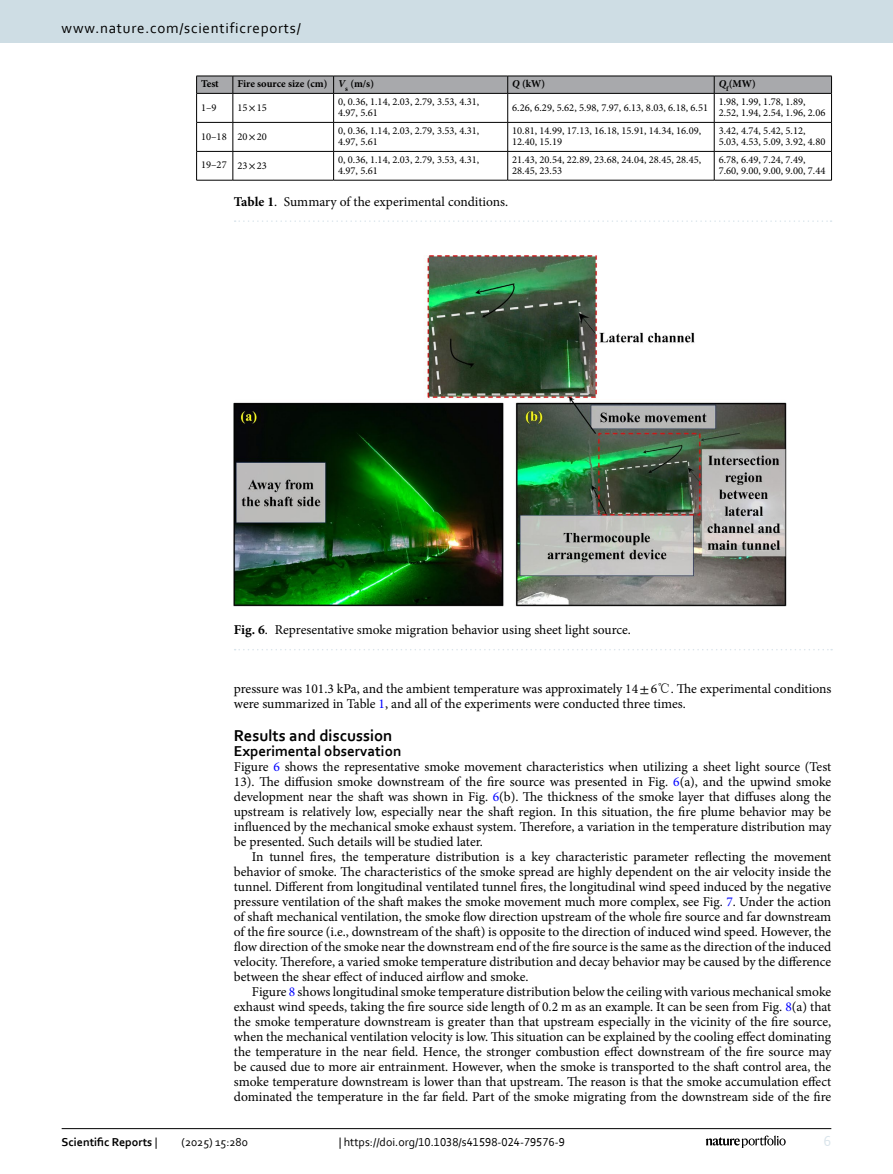
<style>
.page{position:relative;width:893px;height:1174px;background:#fff}
.page>*{position:absolute;margin:0;border:0;box-sizing:border-box;transform-origin:0 0}
.Head_1{font:700 16.5px "Corbel";color:#000}
.t1{font:15px "Corbel";letter-spacing:.05em;color:#000}
.Head_2_After_1{font:700 15px "Corbel";color:#000}
.t2{font:15px "Corbel";color:#d9e4eb}
.Body_Text_Indent{font:13.5px/15px "Minion Pro";color:#000;text-align:justify}
.Body_Text{font:13.5px/15px "Minion Pro";color:#000}
.Figure_Caption{font:13.5px "Minion Pro";color:#000}
.Table_Caption{font:13.5px "Minion Pro";color:#000}
.t3{font:12px "Corbel";color:#000}
.t4{font:700 12px "Corbel";color:#000}
.Table_Body{font:10.5px/11.2px "Minion Pro";color:#000}
.Table_Head{font:700 10.5px "Minion Pro";color:#000}
.s1{font-style:italic}
.s2{font-family:"STIX"}
.s3{font-weight:700}
.s4{font-family:"Sim Sun"}
.s5{color:#00f}
.s6{font-weight:400}
</style>
<div class="page">
<img style="left:234px;top:255px;width:552px;height:351px">
<svg style="left:235px;top:649px;width:597px;height:1px"></svg>
<hr style="left:233px;top:180px;width:101px;height:1px;background:#000">
<hr style="left:334px;top:180px;width:174px;height:1px;background:#000">
<hr style="left:508px;top:180px;width:206px;height:1px;background:#000">
<svg style="left:196px;top:76px;width:636px;height:104px"></svg>
<hr style="left:714px;top:180px;width:118px;height:1px;background:#000">
<hr style="left:196px;top:180px;width:37px;height:1px;background:#000">
<svg style="left:235px;top:220px;width:597px;height:2px"></svg>
<hr style="left:62px;top:1128px;width:769px;height:1px;background:#000">
<svg style="left:706px;top:1135px;width:80px;height:12px"></svg>
<div style="left:0;top:0;width:893px;height:43px;background:#cedde4"></div>
<p class="t1" style="left:62px;top:18px;width:241px">www.nature.com/scientificreports/</p>
<p class="Table_Head" style="left:201px;top:77px;width:19px">Test</p>
<p class="Table_Head" style="left:237px;top:77px;width:92px">Fire source size (cm)</p>
<p class="Table_Head" style="left:338px;top:77px;width:37px"><span class="s1">V</span><sub>s</sub> (m/s)</p>
<p class="Table_Head" style="left:512px;top:77px;width:34px"><span class="s1">Q</span> (kW)</p>
<p class="Table_Head" style="left:719px;top:77px;width:39px"><span class="s1">Q</span><sub>f</sub>(MW)</p>
<p class="Table_Body" style="left:201px;top:102px;width:17px">1–9</p>
<p class="Table_Body" style="left:237px;top:102px;width:31px">15<span class="s2">×</span>15</p>
<p class="Table_Body" style="left:338px;top:96px;width:143px">0, 0.36, 1.14, 2.03, 2.79, 3.53, 4.31,<br>4.97, 5.61</p>
<p class="Table_Body" style="left:512px;top:102px;width:197px">6.26, 6.29, 5.62, 5.98, 7.97, 6.13, 8.03, 6.18, 6.51</p>
<p class="Table_Body" style="left:719px;top:96px;width:108px">1.98, 1.99, 1.78, 1.89,<br>2.52, 1.94, 2.54, 1.96, 2.06</p>
<p class="Table_Body" style="left:201px;top:131px;width:27px">10–18</p>
<p class="Table_Body" style="left:237px;top:131px;width:31px">20<span class="s2">×</span>20</p>
<p class="Table_Body" style="left:338px;top:125px;width:143px">0, 0.36, 1.14, 2.03, 2.79, 3.53, 4.31,<br>4.97, 5.61</p>
<p class="Table_Body" style="left:512px;top:125px;width:190px">10.81, 14.99, 17.13, 16.18, 15.91, 14.34, 16.09,<br>12.40, 15.19</p>
<p class="Table_Body" style="left:719px;top:125px;width:108px">3.42, 4.74, 5.42, 5.12,<br>5.03, 4.53, 5.09, 3.92, 4.80</p>
<p class="Table_Body" style="left:201px;top:159px;width:27px">19–27</p>
<p class="Table_Body" style="left:237px;top:160px;width:31px">23<span class="s2">×</span>23</p>
<p class="Table_Body" style="left:338px;top:154px;width:143px">0, 0.36, 1.14, 2.03, 2.79, 3.53, 4.31,<br>4.97, 5.61</p>
<p class="Table_Body" style="left:512px;top:154px;width:190px">21.43, 20.54, 22.89, 23.68, 24.04, 28.45, 28.45,<br>28.45, 23.53</p>
<p class="Table_Body" style="left:719px;top:154px;width:108px">6.78, 6.49, 7.24, 7.49,<br>7.60, 9.00, 9.00, 9.00, 7.44</p>
<p class="Table_Caption" style="left:234px;top:193px;width:276px"><span class="s3">Table 1</span>. Summary of the experimental conditions.</p>
<p class="Figure_Caption" style="left:234px;top:621px;width:399px"><span class="s3">Fig. 6</span>. Representative smoke migration behavior using sheet light source.</p>
<p class="Body_Text" style="left:234px;top:681px;width:599px">pressure was 101.3 kPa, and the ambient temperature was approximately 14<span class="s2">±</span>6<span class="s4">℃</span>. The experimental conditions were summarized in Table <span class="s5">1</span>, and all of the experiments were conducted three times.</p>
<p class="Head_1" style="left:234px;top:725px;width:160px">Results and discussion</p>
<p class="Head_2_After_1" style="left:234px;top:741px;width:169px">Experimental observation</p>
<p class="Body_Text" style="left:234px;top:759px;width:599px;text-align:justify">Figure <span class="s5">6</span> shows the representative smoke movement characteristics when utilizing a sheet light source (Test 13). The diffusion smoke downstream of the fire source was presented in Fig. <span class="s5">6</span>(a), and the upwind smoke development near the shaft was shown in Fig. <span class="s5">6</span>(b). The thickness of the smoke layer that diffuses along the upstream is relatively low, especially near the shaft region. In this situation, the fire plume behavior may be influenced by the mechanical smoke exhaust system. Therefore, a variation in the temperature distribution may be presented. Such details will be studied later.</p>
<p class="Body_Text_Indent" style="left:234px;top:849px;width:599px;text-indent:18px">In tunnel fires, the temperature distribution is a key characteristic parameter reflecting the movement behavior of smoke. The characteristics of the smoke spread are highly dependent on the air velocity inside the tunnel. Different from longitudinal ventilated tunnel fires, the longitudinal wind speed induced by the negative pressure ventilation of the shaft makes the smoke movement much more complex, see Fig. <span class="s5">7</span>. Under the action of shaft mechanical ventilation, the smoke flow direction upstream of the whole fire source and far downstream of the fire source (i.e., downstream of the shaft) is opposite to the direction of induced wind speed. However, the flow direction of the smoke near the downstream end of the fire source is the same as the direction of the induced velocity. Therefore, a varied smoke temperature distribution and decay behavior may be caused by the difference between the shear effect of induced airflow and smoke.</p>
<p class="Body_Text_Indent" style="left:234px;top:984px;width:599px;text-indent:18px">Figure <span class="s5">8</span> shows longitudinal smoke temperature distribution below the ceiling with various mechanical smoke exhaust wind speeds, taking the fire source side length of 0.2 m as an example. It can be seen from Fig. <span class="s5">8</span>(a) that the smoke temperature downstream is greater than that upstream especially in the vicinity of the fire source, when the mechanical ventilation velocity is low. This situation can be explained by the cooling effect dominating the temperature in the near field. Hence, the stronger combustion effect downstream of the fire source may be caused due to more air entrainment. However, when the smoke is transported to the shaft control area, the smoke temperature downstream is lower than that upstream. The reason is that the smoke accumulation effect dominated the temperature in the far field. Part of the smoke migrating from the downstream side of the fire</p>
<p class="t4" style="left:62px;top:1134px;width:97px">Scientific Reports <span class="s6">|</span></p>
<p class="t3" style="left:181px;top:1134px;width:68px">(2025) 15:280</p>
<p class="t3" style="left:339px;top:1134px;width:228px">| https://doi.org/10.1038/s41598-024-79576-9</p>
<p class="t2" style="left:824px;top:1132px;width:9px">6</p>
</div>
